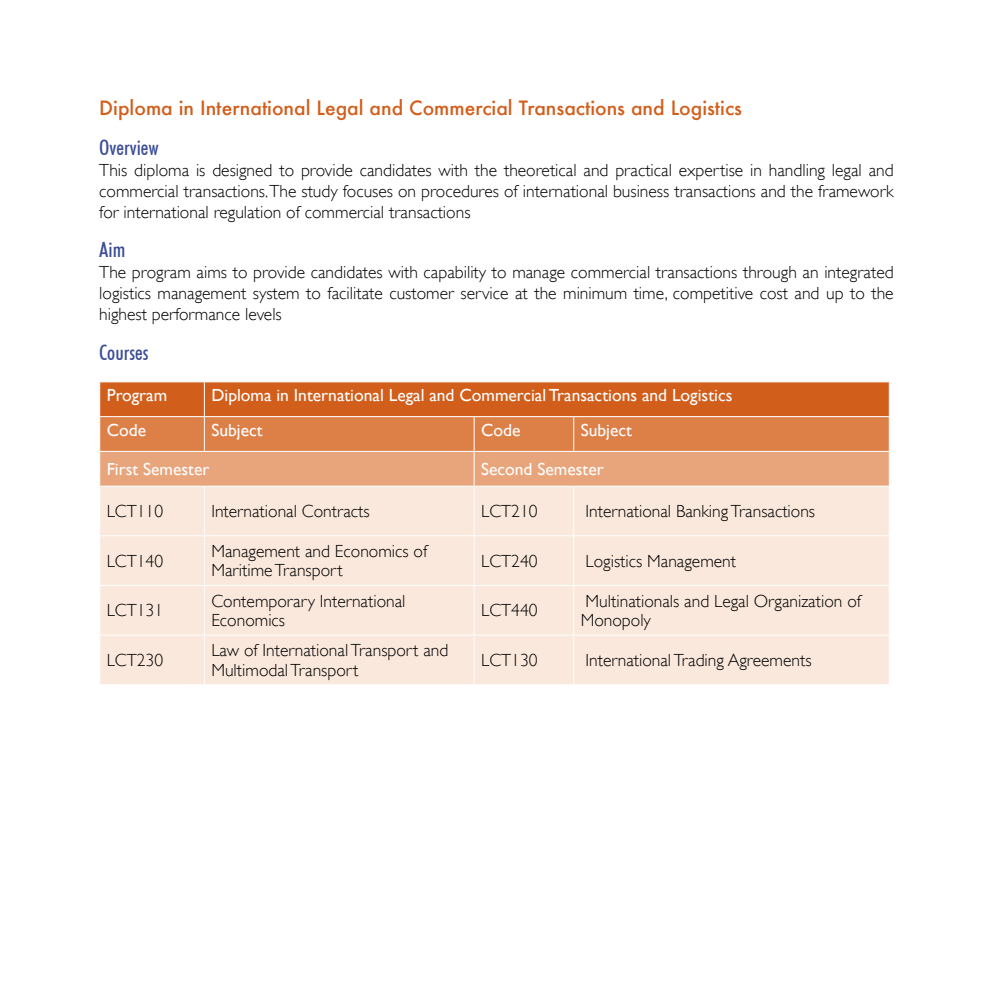
<style>
.page{position:relative;width:993px;height:993px;background:#fff}
.page>*{position:absolute;margin:0;border:0;box-sizing:border-box;transform-origin:0 0}
.t1{font:500 condensed 21px "Futura BT";color:#3b4d96}
.t2{font:500 19.25px "Futura";color:#d25e1c}
.t3{font:300 17.5px/21px "Gill Sans";color:#000}
.t4{font:17.5px "Gill Sans";color:#fff}
</style>
<div class="page">
<svg style="left:100px;top:382px;width:788px;height:103px;background:#dd814a"></svg>
<div style="left:100px;top:486px;width:788px;height:198px;background:#f9e8db"></div>
<hr style="left:204px;top:382px;width:1px;height:34px;background:#fff">
<hr style="left:573px;top:416px;width:316px;height:1px;background:#fff">
<hr style="left:474px;top:416px;width:99px;height:1px;background:#fff">
<hr style="left:573px;top:417px;width:1px;height:34px;background:#fff">
<hr style="left:204px;top:416px;width:270px;height:1px;background:#fff">
<hr style="left:473px;top:417px;width:1px;height:34px;background:#fff">
<hr style="left:99px;top:416px;width:105px;height:1px;background:#fff">
<hr style="left:204px;top:417px;width:1px;height:34px;background:#fff">
<hr style="left:573px;top:451px;width:316px;height:1px;background:#fff">
<hr style="left:474px;top:451px;width:99px;height:1px;background:#fff">
<hr style="left:204px;top:451px;width:270px;height:1px;background:#fff">
<hr style="left:473px;top:451px;width:1px;height:34px;background:#fff">
<hr style="left:99px;top:451px;width:105px;height:1px;background:#fff">
<hr style="left:573px;top:486px;width:1px;height:49px;background:#fff">
<hr style="left:473px;top:486px;width:1px;height:49px;background:#fff">
<hr style="left:204px;top:486px;width:1px;height:49px;background:#fff">
<hr style="left:573px;top:535px;width:316px;height:1px;background:#fff">
<hr style="left:474px;top:535px;width:99px;height:1px;background:#fff">
<hr style="left:573px;top:536px;width:1px;height:49px;background:#fff">
<hr style="left:204px;top:535px;width:270px;height:1px;background:#fff">
<hr style="left:473px;top:536px;width:1px;height:49px;background:#fff">
<hr style="left:99px;top:535px;width:105px;height:1px;background:#fff">
<hr style="left:204px;top:536px;width:1px;height:49px;background:#fff">
<hr style="left:573px;top:585px;width:316px;height:1px;background:#fff">
<hr style="left:474px;top:585px;width:99px;height:1px;background:#fff">
<hr style="left:573px;top:585px;width:1px;height:49px;background:#fff">
<hr style="left:204px;top:585px;width:270px;height:1px;background:#fff">
<hr style="left:473px;top:585px;width:1px;height:49px;background:#fff">
<hr style="left:99px;top:585px;width:105px;height:1px;background:#fff">
<hr style="left:204px;top:585px;width:1px;height:49px;background:#fff">
<hr style="left:573px;top:634px;width:316px;height:1px;background:#fff">
<hr style="left:474px;top:634px;width:99px;height:1px;background:#fff">
<hr style="left:573px;top:635px;width:1px;height:49px;background:#fff">
<hr style="left:204px;top:634px;width:270px;height:1px;background:#fff">
<hr style="left:473px;top:635px;width:1px;height:49px;background:#fff">
<hr style="left:99px;top:634px;width:105px;height:1px;background:#fff">
<hr style="left:204px;top:635px;width:1px;height:49px;background:#fff">
<p class="t2" style="left:99px;top:95px;width:644px">Diploma in International Legal and Commercial Transactions and Logistics</p>
<p class="t1" style="left:99px;top:134px;width:61px">Overview</p>
<p class="t3" style="left:99px;top:158px;width:795px;text-align:justify">This diploma is designed to provide candidates with the theoretical and practical expertise in handling legal and commercial transactions. The study focuses on procedures of international business transactions and the framework for international regulation of commercial transactions</p>
<p class="t1" style="left:99px;top:237px;width:28px">Aim</p>
<p class="t3" style="left:99px;top:261px;width:795px;text-align:justify">The program aims to provide candidates with capability to manage commercial transactions through an integrated logistics management system to facilitate customer service at the minimum time, competitive cost and up to the highest performance levels</p>
<p class="t1" style="left:99px;top:339px;width:51px">Courses</p>
<p class="t4" style="left:107px;top:384px;width:62px">Program</p>
<p class="t4" style="left:211px;top:384px;width:522px">Diploma in International Legal and Commercial Transactions and Logistics</p>
<p class="t4" style="left:107px;top:419px;width:41px">Code</p>
<p class="t4" style="left:211px;top:419px;width:53px">Subject</p>
<p class="t4" style="left:481px;top:419px;width:41px">Code</p>
<p class="t4" style="left:580px;top:419px;width:53px">Subject</p>
<p class="t4" style="left:107px;top:458px;width:104px">First Semester</p>
<p class="t4" style="left:481px;top:458px;width:124px">Second Semester</p>
<p class="t3" style="left:107px;top:500px;width:58px">LCT110</p>
<p class="t3" style="left:211px;top:500px;width:160px">International Contracts</p>
<p class="t3" style="left:481px;top:500px;width:58px">LCT210</p>
<p class="t3" style="left:585px;top:500px;width:231px">International Banking Transactions</p>
<p class="t3" style="left:481px;top:549px;width:58px">LCT240</p>
<p class="t3" style="left:585px;top:549px;width:152px">Logistics Management</p>
<p class="t3" style="left:211px;top:540px;width:217px;line-height:19.2px">Management and Economics of<br>Maritime Transport</p>
<p class="t3" style="left:107px;top:549px;width:58px">LCT140</p>
<p class="t3" style="left:107px;top:599px;width:58px">LCT131</p>
<p class="t3" style="left:107px;top:648px;width:58px">LCT230</p>
<p class="t3" style="left:211px;top:590px;width:195px;line-height:19.2px">Contemporary International<br>Economics</p>
<p class="t3" style="left:211px;top:640px;width:238px;line-height:19.2px">Law of International Transport and<br>Multimodal Transport</p>
<p class="t3" style="left:481px;top:599px;width:58px">LCT440</p>
<p class="t3" style="left:580px;top:590px;width:282px;line-height:19.2px">Multinationals and Legal Organization of<br>Monopoly</p>
<p class="t3" style="left:481px;top:648px;width:58px">LCT130</p>
<p class="t3" style="left:585px;top:648px;width:227px">International Trading Agreements</p>
</div>
